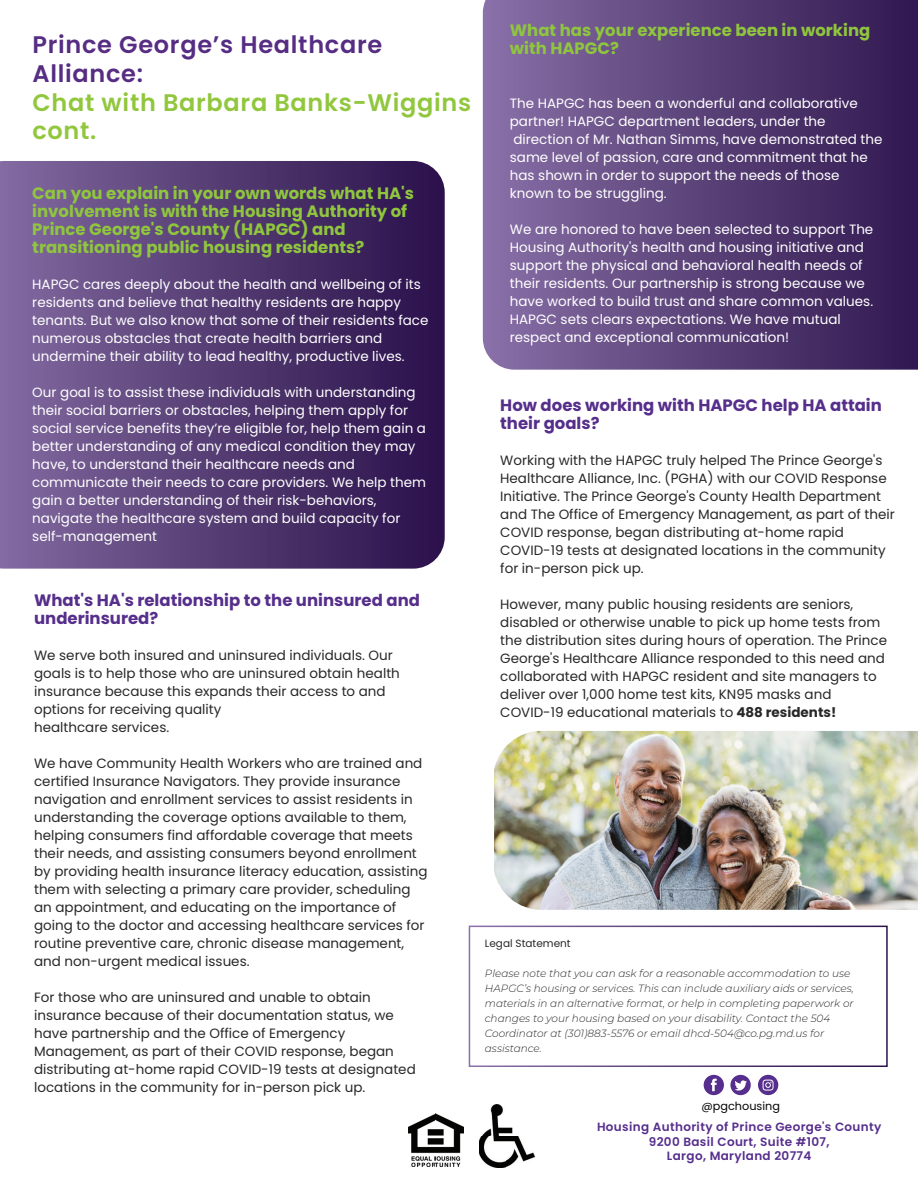
<style>
.page{position:relative;width:918px;height:1188px;background:#fff}
.page>*{position:absolute;margin:0;border:0;box-sizing:border-box;transform-origin:0 0}
.t1{font:600 24px/28.8px "Poppins";letter-spacing:.03em;color:#572d83}
.t2{font:600 24px/28.8px "Poppins";letter-spacing:.03em;color:#91c73d}
.t3{font:700 16.5px/18px "Poppins";color:#8fc63e}
.t4{font:700 16.5px/18px "Poppins";color:#562e8b}
.t5{font:13.5px/18px "Poppins";color:#282828}
.t6{font:13.5px/18px "Poppins";color:#fff}
.t7{font:600 12px/14.4px "Poppins";letter-spacing:.03em;color:#562e8d;text-align:center}
.t8{font:11.25px "Poppins";color:#050504}
.t9{font:italic 300 10.5px/15px "Montserrat";color:#282828}
.t10{font:10.5px "Poppins";color:#282828}
.s1{font-weight:700}
</style>
<div class="page">
<svg style="left:0;top:161px;width:445px;height:408px;background:#553d74"></svg>
<svg style="left:483px;top:0;width:435px;height:370px;background:#5c447b"></svg>
<img style="left:408px;top:1114px;width:56px;height:53px">
<img style="left:479px;top:1105px;width:55px;height:63px">
<svg style="left:704px;top:1075px;width:20px;height:20px"></svg>
<svg style="left:730px;top:1075px;width:21px;height:20px"></svg>
<svg style="left:758px;top:1075px;width:20px;height:20px"></svg>
<div style="left:469px;top:926px;width:419px;height:141px;border:2px solid #fff"></div>
<img style="left:494px;top:731px;width:424px;height:179px">
<h1 class="t1" style="left:32px;top:30px;width:351px">Prince George’s Healthcare<br>Alliance:</h1>
<h1 class="t2" style="left:32px;top:88px;width:440px">Chat with Barbara Banks-Wiggins cont.</h1>
<p class="t3" style="left:32px;top:185px;width:383px">Can you explain in your own words what HA's involvement is with the Housing Authority of Prince George's County (HAPGC) and transitioning public housing residents?</p>
<p class="t6" style="left:32px;top:276px;width:398px">HAPGC cares deeply about the health and wellbeing of its residents and believe that healthy residents are happy tenants. But we also know that some of their residents face numerous obstacles that create health barriers and undermine their ability to lead healthy, productive lives.</p>
<p class="t6" style="left:32px;top:384px;width:395px">Our goal is to assist these individuals with understanding their social barriers or obstacles, helping them apply for social service benefits they’re eligible for, help them gain a better understanding of any medical condition they may have, to understand their healthcare needs and communicate their needs to care providers. We help them gain a better understanding of their risk-behaviors, navigate the healthcare system and build capacity for self-management</p>
<p class="t4" style="left:34px;top:591px;width:387px">What's HA's relationship to the uninsured and underinsured?</p>
<p class="t5" style="left:34px;top:646px;width:367px">We serve both insured and uninsured individuals. Our goals is to help those who are uninsured obtain health insurance because this expands their access to and options for receiving quality<br>healthcare services.</p>
<p class="t5" style="left:34px;top:754px;width:395px">We have Community Health Workers who are trained and certified Insurance Navigators. They provide insurance navigation and enrollment services to assist residents in understanding the coverage options available to them, helping consumers find affordable coverage that meets their needs, and assisting consumers beyond enrollment by providing health insurance literacy education, assisting them with selecting a primary care provider, scheduling an appointment, and educating on the importance of going to the doctor and accessing healthcare services for routine preventive care, chronic disease management, and non-urgent medical issues.</p>
<p class="t5" style="left:34px;top:988px;width:383px">For those who are uninsured and unable to obtain insurance because of their documentation status, we have partnership and the Office of Emergency Management, as part of their COVID response, began distributing at-home rapid COVID-19 tests at designated locations in the community for in-person pick up.</p>
<p class="t3" style="left:510px;top:21px;width:362px">What has your experience been in working with HAPGC?</p>
<p class="t6" style="left:510px;top:94px;width:374px">The HAPGC has been a wonderful and collaborative partner! HAPGC department leaders, under the direction of Mr. Nathan Simms, have demonstrated the same level of passion, care and commitment that he has shown in order to support the needs of those known to be struggling.</p>
<p class="t6" style="left:510px;top:220px;width:365px">We are honored to have been selected to support The Housing Authority's health and housing initiative and support the physical and behavioral health needs of their residents. Our partnership is strong because we have worked to build trust and share common values.<br>HAPGC sets clears expectations. We have mutual respect and exceptional communication!</p>
<p class="t4" style="left:500px;top:396px;width:383px">How does working with HAPGC help HA attain their goals?</p>
<p class="t5" style="left:500px;top:451px;width:396px">Working with the HAPGC truly helped The Prince George's Healthcare Alliance, Inc. (PGHA) with our COVID Response Initiative. The Prince George's County Health Department and The Office of Emergency Management, as part of their COVID response, began distributing at-home rapid COVID-19 tests at designated locations in the community for in-person pick up.</p>
<p class="t5" style="left:500px;top:595px;width:388px">However, many public housing residents are seniors, disabled or otherwise unable to pick up home tests from the distribution sites during hours of operation. The Prince George's Healthcare Alliance responded to this need and collaborated with HAPGC resident and site managers to deliver over 1,000 home test kits, KN95 masks and COVID-19 educational materials to <span class="s1">488 residents!</span></p>
<p class="t10" style="left:485px;top:937px;width:87px">Legal Statement</p>
<p class="t9" style="left:485px;top:965px;width:371px">Please note that you can ask for a reasonable accommodation to use HAPGC’s housing or services. This can include auxiliary aids or services, materials in an alternative format, or help in completing paperwork or changes to your housing based on your disability. Contact the 504<br>Coordinator at (301)883-5576 or email dhcd-504@co.pg.md.us for assistance.</p>
<p class="t8" style="left:702px;top:1099px;width:80px">@pgchousing</p>
<p class="t7" style="left:597px;top:1120px;width:286px">Housing Authority of Prince George's County<br>9200 Basil Court, Suite #107,<br>Largo, Maryland 20774</p>
</div>
